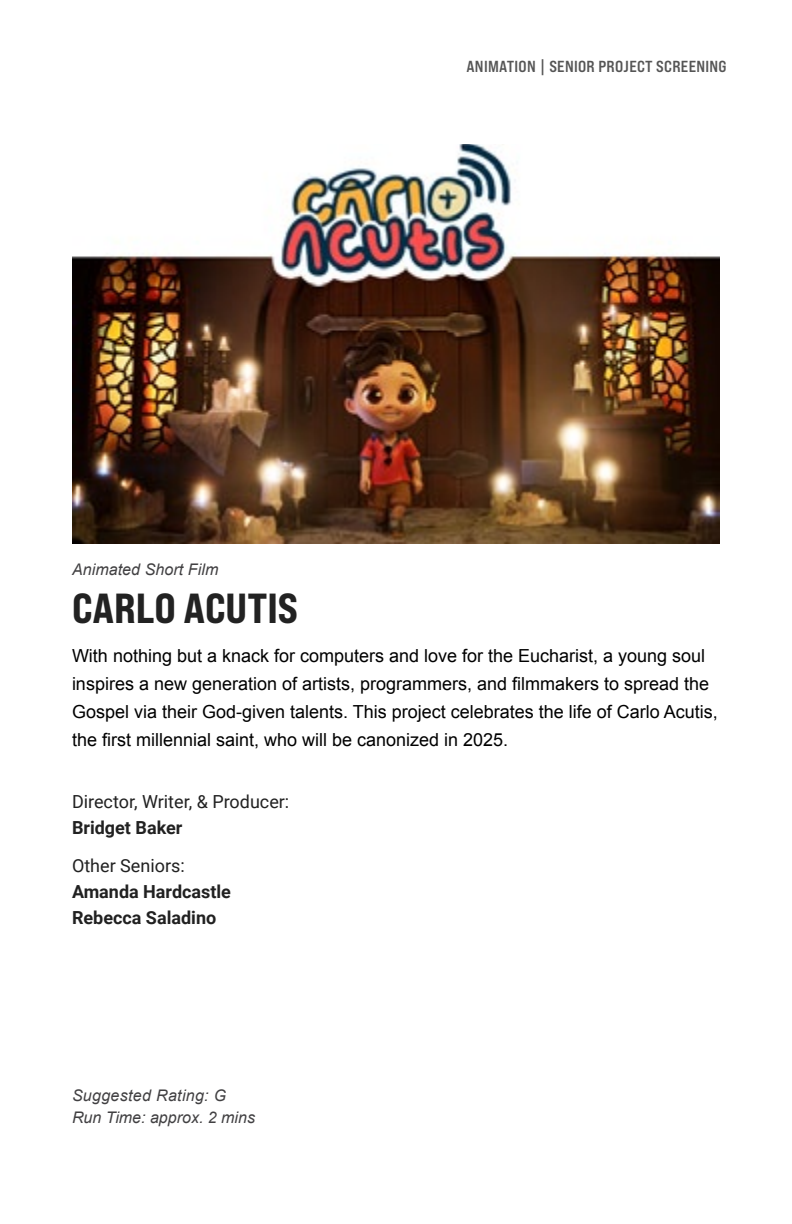
<style>
.page{position:relative;width:792px;height:1224px;background:#fff}
.page>*{position:absolute;margin:0;border:0;box-sizing:border-box;transform-origin:0 0}
.t1{font:42px "Bebas Neue Pro Exp Eb";color:#222}
.t2{font:18px/28px "Arial";color:#000}
.t3{font:700 18px/26px "Roboto";color:#212121}
.t4{font:18px "Roboto";color:#212121}
.t5{font:italic 16px/22px "Arial";letter-spacing:.005em;color:#414042}
.t6{font:16px "Bebas Neue Pro Exp Bd";letter-spacing:.02em;color:#555}
</style>
<div class="page">
<img style="left:72px;top:144px;width:648px;height:399px">
<p class="t6" style="left:466px;top:56px;width:262px">ANIMATION | SENIOR PROJECT SCREENING</p>
<p class="t5" style="left:72px;top:559px;width:148px">Animated Short Film</p>
<h1 class="t1" style="left:72px;top:582px;width:228px">CARLO ACUTIS</h1>
<p class="t2" style="left:72px;top:642px;width:647px">With nothing but a knack for computers and love for the Eucharist, a young soul inspires a new generation of artists, programmers, and filmmakers to spread the Gospel via their God-given talents. This project celebrates the life of Carlo Acutis, the first millennial saint, who will be canonized in 2025.</p>
<p class="t4" style="left:72px;top:789px;width:219px">Director, Writer, &amp; Producer:</p>
<p class="t3" style="left:72px;top:814px;width:112px">Bridget Baker</p>
<p class="t4" style="left:72px;top:853px;width:114px">Other Seniors:</p>
<p class="t3" style="left:72px;top:878px;width:161px">Amanda Hardcastle<br>Rebecca Saladino</p>
<p class="t5" style="left:72px;top:1084px;width:185px">Suggested Rating: G<br>Run Time: approx. 2 mins</p>
</div>
